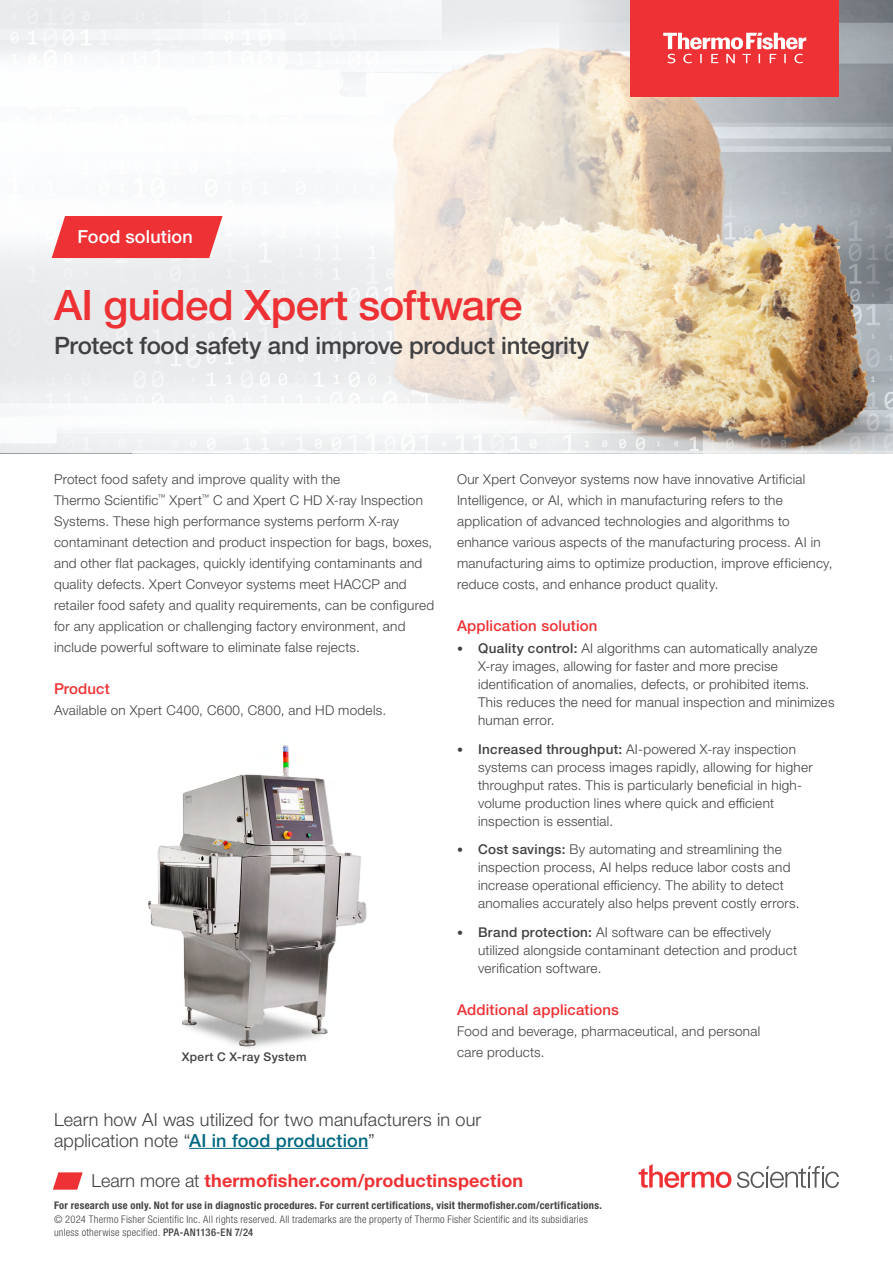
<style>
.page{position:relative;width:893px;height:1263px;background:#fff}
.page>*{position:absolute;margin:0;border:0;box-sizing:border-box;transform-origin:0 0}
.t1{font:500 42px "Helvetica Neue LTW1 G";letter-spacing:-.015em;color:#ee3134}
.t2{font:500 24px "Helvetica Neue LTW1 G";letter-spacing:-.01em;color:#414042}
.t3{font:300 18px/21px "Helvetica Neue LTW1 G";letter-spacing:.005em;color:#414042}
.t4{font:700 18px "Helvetica Neue LTW1 G";letter-spacing:.01em;color:#ee3134}
.t5{font:500 18px "Helvetica Neue LTW1 G";letter-spacing:.01em;color:#fff}
.t6{font:500 15px "Helvetica Neue LTW1 G";letter-spacing:.01em;color:#ee3134}
.t7{font:300 13.5px/21px "Helvetica Neue LTW1 G";letter-spacing:.02em;color:#414042}
.t8{font:500 12px "Helvetica Neue LTW1 G";letter-spacing:.035em;color:#414042}
.t9{font:300 condensed 10.5px/13.5px "Helvetica Neue LTW1 G";letter-spacing:.025em;color:#414042}
.t10{font:700 condensed 10.5px "Helvetica Neue LTW1 G";letter-spacing:.03em;color:#414042}
.s1{font-weight:500;font-size:12px}
.s2{font-weight:500}
.s3{font-weight:500;color:#006880}
.s4{font-weight:300;color:#414042}
</style>
<div class="page">
<svg style="left:0;top:0;width:893px;height:453px"></svg>
<svg style="left:52px;top:216px;width:171px;height:42px;background:#ee4043"></svg>
<hr style="left:189px;top:1148px;width:179px;height:1px;background:#006880">
<img style="left:148px;top:745px;width:217px;height:300px">
<div style="left:630px;top:0;width:209px;height:96px;background:#ee3134"></div>
<svg style="left:663px;top:33px;width:143px;height:30px"></svg>
<svg style="left:53px;top:1172px;width:30px;height:18px"></svg>
<svg style="left:737px;top:1166px;width:102px;height:22px"></svg>
<svg style="left:639px;top:1164px;width:92px;height:24px"></svg>
<h3 class="t5" style="left:77px;top:226px;width:117px">Food solution</h3>
<h1 class="t1" style="left:54px;top:279px;width:470px">AI guided Xpert software</h1>
<h2 class="t2" style="left:54px;top:331px;width:537px">Protect food safety and improve product integrity</h2>
<p class="t7" style="left:54px;top:468px;width:382px">Protect food safety and improve quality with the<br>Thermo Scientific<sup>™</sup> Xpert<sup>™</sup> C and Xpert C HD X-ray Inspection Systems. These high performance systems perform X-ray contaminant detection and product inspection for bags, boxes, and other flat packages, quickly identifying contaminants and quality defects. Xpert Conveyor systems meet HACCP and retailer food safety and quality requirements, can be configured for any application or challenging factory environment, and include powerful software to eliminate false rejects.</p>
<p class="t6" style="left:54px;top:679px;width:57px">Product</p>
<p class="t7" style="left:54px;top:699px;width:334px">Available on Xpert C400, C600, C800, and HD models.</p>
<p class="t8" style="left:182px;top:1050px;width:126px">Xpert C X-ray System</p>
<p class="t7" style="left:457px;top:468px;width:377px">Our Xpert Conveyor systems now have innovative Artificial Intelligence, or AI, which in manufacturing refers to the application of advanced technologies and algorithms to enhance various aspects of the manufacturing process. AI in manufacturing aims to optimize production, improve efficiency, reduce costs, and enhance product quality.</p>
<p class="t6" style="left:457px;top:616px;width:142px">Application solution</p>
<p class="t7" style="left:478px;top:639px;width:358px;line-height:18px;text-indent:-21px"><span class="s1">•</span> <span class="s2">Quality control:</span> AI algorithms can automatically analyze X-ray images, allowing for faster and more precise identification of anomalies, defects, or prohibited items.<br>This reduces the need for manual inspection and minimizes human error.</p>
<p class="t7" style="left:478px;top:740px;width:336px;line-height:18px;text-indent:-21px"><span class="s1">•</span> <span class="s2">Increased throughput:</span> AI-powered X-ray inspection systems can process images rapidly, allowing for higher throughput rates. This is particularly beneficial in high&shy;volume production lines where quick and efficient inspection is essential.</p>
<p class="t7" style="left:478px;top:840px;width:323px;line-height:18px;text-indent:-21px"><span class="s1">•</span> <span class="s2">Cost savings:</span> By automating and streamlining the inspection process, AI helps reduce labor costs and increase operational efficiency. The ability to detect anomalies accurately also helps prevent costly errors.</p>
<p class="t7" style="left:478px;top:923px;width:321px;line-height:18px;text-indent:-21px"><span class="s1">•</span> <span class="s2">Brand protection:</span> AI software can be effectively utilized alongside contaminant detection and product verification software.</p>
<p class="t6" style="left:457px;top:1000px;width:163px">Additional applications</p>
<p class="t7" style="left:457px;top:1020px;width:305px">Food and beverage, pharmaceutical, and personal care products.</p>
<h3 class="t3" style="left:54px;top:1108px;width:429px">Learn how AI was utilized for two manufacturers in our application note “<span class="s3">AI in food production</span>”</h3>
<h3 class="t4" style="left:92px;top:1170px;width:433px"><span class="s4">Learn more at</span> thermofisher.com/productinspection</h3>
<p class="t10" style="left:54px;top:1199px;width:549px">For research use only. Not for use in diagnostic procedures. For current certifications, visit thermofisher.com/certifications.</p>
<p class="t9" style="left:54px;top:1212px;width:535px">© 2024 Thermo Fisher Scientific Inc. All rights reserved. All trademarks are the property of Thermo Fisher Scientific and its subsidiaries unless otherwise specified. <span class="s2">PPA-AN1136-EN 7/24</span></p>
</div>
